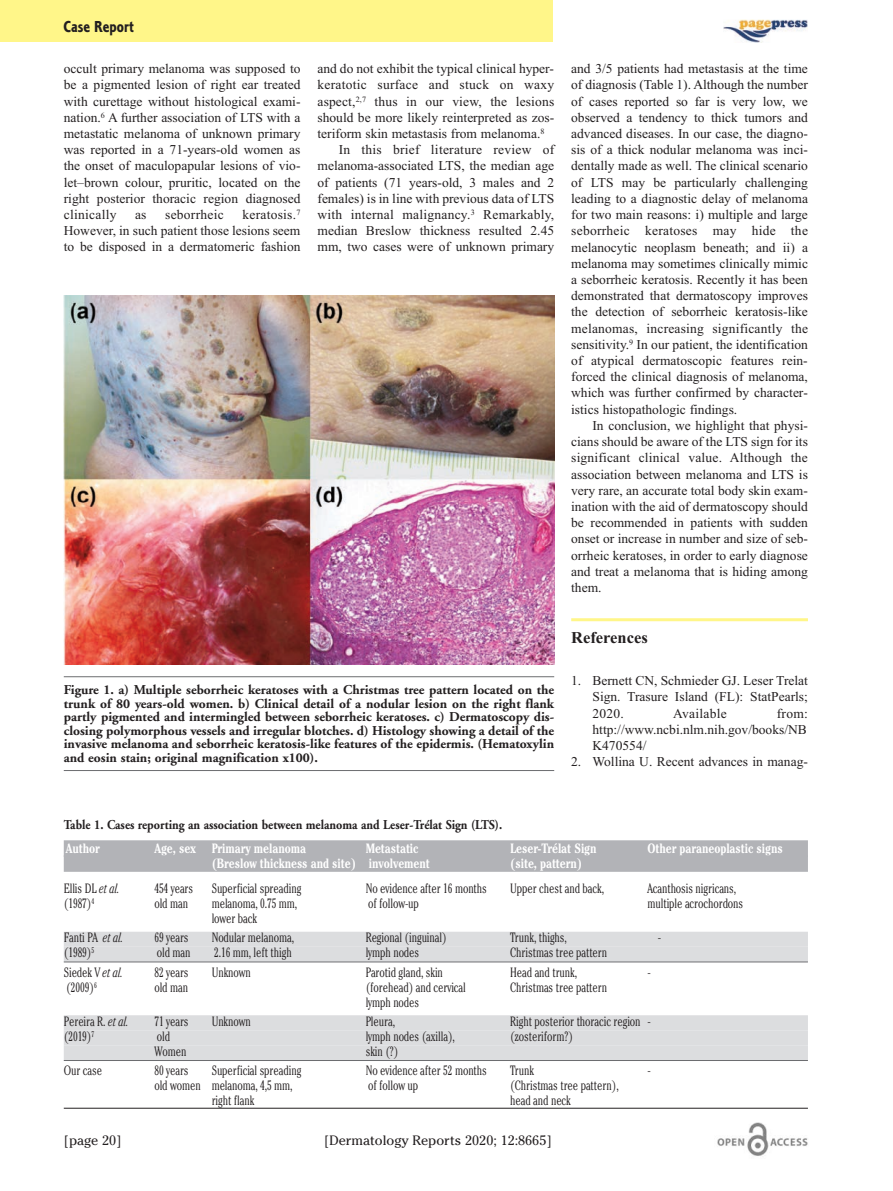
<style>
.page{position:relative;width:893px;height:1191px;background:#fff}
.page>*{position:absolute;margin:0;border:0;box-sizing:border-box;transform-origin:0 0}
.t1{font:700 16.5px "Times New Roman";color:#231f20}
.t2{font:16.5px "Corinthian Bold Condensed Plain";color:#231f20}
.t3{font:13.5px/16.2px "Times New Roman";color:#231f20;text-align:justify}
.t4{font:300 condensed 13.5px "Cheltenham";letter-spacing:-.01em;color:#231f20;scale:.9 1}
.t5{font:700 13.5px/13.5px "Adobe Garamond";color:#231f20;text-align:justify}
.t6{font:700 condensed 13.5px "Cheltenham";letter-spacing:-.01em;color:#fff;scale:.9 1}
.t7{font:13.5px "Times New Roman";letter-spacing:.02em;color:#231f20}
.t8{font:700 13.5px "Adobe Garamond";color:#231f20;scale:.9 1}
.t9{font:13.5px "Cheltenham";color:#231f20}
.s1{font-style:italic}
</style>
<div class="page">
<hr style="left:571px;top:618px;width:237px;height:3px;background:#fff689">
<div style="left:0;top:0;width:553px;height:42px;background:#fff689"></div>
<img style="left:717px;top:1123px;width:91px;height:33px">
<img style="left:723px;top:19px;width:84px;height:24px">
<div style="left:64px;top:840px;width:744px;height:16px;background:#b2b3b7"></div>
<div style="left:64px;top:855px;width:744px;height:16px;background:#b2b3b7"></div>
<div style="left:64px;top:931px;width:744px;height:15px;background:#dcdddf"></div>
<div style="left:64px;top:946px;width:744px;height:15px;background:#dcdddf"></div>
<hr style="left:64px;top:961px;width:744px;height:1px;background:#6c6d70">
<div style="left:64px;top:1015px;width:744px;height:15px;background:#dcdddf"></div>
<div style="left:64px;top:1030px;width:744px;height:15px;background:#dcdddf"></div>
<div style="left:64px;top:1045px;width:744px;height:15px;background:#dcdddf"></div>
<hr style="left:64px;top:1060px;width:744px;height:1px;background:#6c6d70">
<hr style="left:64px;top:1108px;width:744px;height:1px;background:#231f20">
<hr style="left:64px;top:676px;width:490px;height:1px;background:#6c6d70">
<hr style="left:64px;top:770px;width:490px;height:1px;background:#6c6d70">
<img style="left:64px;top:295px;width:490px;height:369px">
<p class="t2" style="left:63px;top:21px;width:72px">Case Report</p>
<p class="t3" style="left:64px;top:60px;width:238px">occult primary melanoma was supposed to be a pigmented lesion of right ear treated with curettage without histological exami&shy;nation.<sup>6</sup> A further association of LTS with a metastatic melanoma of unknown primary was reported in a 71-years-old women as the onset of maculopapular lesions of vio&shy;let–brown colour, pruritic, located on the right posterior thoracic region diagnosed clinically</p>
<p class="t3" style="left:64px;top:206px;width:238px;text-indent:179px">keratosis.<sup>7<br></sup>However, in such patient those lesions seem to be disposed in a dermatomeric fashion</p>
<p class="t3" style="left:135px;top:206px;width:13px">as</p>
<p class="t7" style="left:165px;top:206px;width:60px">seborrheic</p>
<p class="t3" style="left:317px;top:60px;width:238px">and do not exhibit the typical clinical hyper-</p>
<p class="t7" style="left:317px;top:77px;width:238px">keratotic surface and stuck on waxy</p>
<p class="t3" style="left:317px;top:93px;width:238px">aspect,<sup>2,7</sup> thus in our view, the lesions</p>
<p class="t3" style="left:317px;top:109px;width:238px">should be more likely reinterpreted as zos-</p>
<p class="t3" style="left:317px;top:125px;width:228px">teriform skin metastasis from melanoma.<sup>8</sup></p>
<p class="t7" style="left:339px;top:142px;width:217px">In this brief literature review of</p>
<p class="t3" style="left:317px;top:158px;width:238px">melanoma-associated LTS, the median age</p>
<p class="t3" style="left:317px;top:174px;width:238px">of patients (71 years-old, 3 males and 2</p>
<p class="t3" style="left:317px;top:190px;width:238px">females) is in line with previous data of LTS</p>
<p class="t7" style="left:317px;top:206px;width:238px">with internal malignancy.<sup>3</sup> Remarkably,</p>
<p class="t3" style="left:317px;top:222px;width:238px">median Breslow thickness resulted 2.45</p>
<p class="t3" style="left:317px;top:239px;width:238px">mm, two cases were of unknown primary</p>
<p class="t5" style="left:64px;top:684px;width:492px">Figure 1. a) Multiple seborrheic keratoses with a Christmas tree pattern located on the trunk of 80 years-old women. b) Clinical detail of a nodular lesion on the right flank partly pigmented and intermingled between seborrheic keratoses. c) Dermatoscopy dis&shy;closing polymorphous vessels and irregular blotches. d) Histology showing a detail of the invasive melanoma and seborrheic keratosis-like features of the epidermis. (Hematoxylin and eosin stain; original magnification x100).</p>
<p class="t3" style="left:571px;top:60px;width:238px">and 3/5 patients had metastasis at the time of diagnosis (Table 1). Although the number of cases reported so far is very low, we observed a tendency to thick tumors and advanced diseases. In our case, the diagno&shy;sis of a thick nodular melanoma was inci&shy;dentally made as well. The clinical scenario of LTS may be particularly challenging leading to a diagnostic delay of melanoma for two main reasons: i) multiple and large seborrheic keratoses may hide the melanocytic neoplasm beneath; and ii) a melanoma may sometimes clinically mimic a seborrheic keratosis. Recently it has been demonstrated that dermatoscopy improves the detection of seborrheic keratosis-like melanomas, increasing significantly the sensitivity.<sup>9</sup> In our patient, the identification of atypical dermatoscopic features rein&shy;forced the clinical diagnosis of melanoma, which was further confirmed by character&shy;istics histopathologic findings.</p>
<p class="t3" style="left:571px;top:417px;width:238px;text-indent:21px">In conclusion, we highlight that physi&shy;cians should be aware of the LTS sign for its significant clinical value. Although the association between melanoma and LTS is very rare, an accurate total body skin exam&shy;ination with the aid of dermatoscopy should be recommended in patients with sudden onset or increase in number and size of seb&shy;orrheic keratoses, in order to early diagnose and treat a melanoma that is hiding among them.</p>
<p class="t1" style="left:571px;top:627px;width:78px">References</p>
<p class="t3" style="left:592px;top:672px;width:217px;text-indent:-21px">1. Bernett CN, Schmieder GJ. Leser Trelat Sign. Trasure Island (FL): StatPearls; 2020.</p>
<p class="t7" style="left:673px;top:705px;width:55px">Available</p>
<p class="t3" style="left:592px;top:705px;width:217px;text-indent:184px">from: http://www.ncbi.nlm.nih.gov/books/NB K470554/</p>
<p class="t3" style="left:571px;top:753px;width:238px">2. Wollina U. Recent advances in manag-</p>
<p class="t8" style="left:64px;top:819px;width:489px">Table 1. Cases reporting an association between melanoma and Leser-Trélat Sign (LTS).</p>
<p class="t6" style="left:66px;top:843px;width:39px">Author</p>
<p class="t6" style="left:154px;top:843px;width:170px">Age, sex Primary melanoma</p>
<p class="t6" style="left:366px;top:843px;width:60px">Metastatic</p>
<p class="t6" style="left:510px;top:843px;width:98px">Leser-Trélat Sign</p>
<p class="t6" style="left:647px;top:843px;width:152px">Other paraneoplastic signs</p>
<p class="t6" style="left:212px;top:858px;width:244px">(Breslow thickness and site) involvement</p>
<p class="t6" style="left:510px;top:858px;width:81px">(site, pattern)</p>
<p class="t4" style="left:64px;top:883px;width:64px">Ellis DL <span class="s1">et al.</span></p>
<p class="t4" style="left:154px;top:883px;width:45px">454 years</p>
<p class="t4" style="left:212px;top:883px;width:101px">Superficial spreading</p>
<p class="t4" style="left:366px;top:883px;width:136px">No evidence after 16 months</p>
<p class="t4" style="left:510px;top:883px;width:106px">Upper chest and back,</p>
<p class="t4" style="left:647px;top:883px;width:100px">Acanthosis nigricans,</p>
<p class="t4" style="left:64px;top:898px;width:36px">(1987)<sup>4</sup></p>
<p class="t4" style="left:154px;top:898px;width:39px">old man</p>
<p class="t4" style="left:212px;top:898px;width:97px">melanoma, 0.75 mm,</p>
<p class="t4" style="left:368px;top:898px;width:58px">of follow-up</p>
<p class="t4" style="left:647px;top:898px;width:108px">multiple acrochordons</p>
<p class="t4" style="left:212px;top:913px;width:52px">lower back</p>
<p class="t4" style="left:64px;top:933px;width:68px">Fanti PA <span class="s1">et al.</span></p>
<p class="t4" style="left:154px;top:933px;width:40px">69 years</p>
<p class="t4" style="left:212px;top:933px;width:93px">Nodular melanoma,</p>
<p class="t4" style="left:366px;top:933px;width:92px">Regional (inguinal)</p>
<p class="t4" style="left:510px;top:933px;width:64px">Trunk, thighs,</p>
<p class="t4" style="left:658px;top:933px;width:5px">-</p>
<p class="t4" style="left:64px;top:948px;width:36px">(1989)<sup>5</sup></p>
<p class="t4" style="left:157px;top:948px;width:39px">old man</p>
<p class="t4" style="left:214px;top:948px;width:88px">2.16 mm, left thigh</p>
<p class="t4" style="left:366px;top:948px;width:61px">lymph nodes</p>
<p class="t4" style="left:510px;top:948px;width:109px">Christmas tree pattern</p>
<p class="t4" style="left:64px;top:967px;width:68px">Siedek V <span class="s1">et al.</span></p>
<p class="t4" style="left:154px;top:967px;width:40px">82 years</p>
<p class="t4" style="left:212px;top:967px;width:45px">Unknown</p>
<p class="t4" style="left:366px;top:967px;width:87px">Parotid gland, skin</p>
<p class="t4" style="left:510px;top:967px;width:76px">Head and trunk,</p>
<p class="t4" style="left:648px;top:967px;width:5px">-</p>
<p class="t4" style="left:66px;top:982px;width:36px">(2009)<sup>6</sup></p>
<p class="t4" style="left:154px;top:982px;width:39px">old man</p>
<p class="t4" style="left:366px;top:982px;width:113px">(forehead) and cervical</p>
<p class="t4" style="left:510px;top:982px;width:109px">Christmas tree pattern</p>
<p class="t4" style="left:366px;top:997px;width:61px">lymph nodes</p>
<p class="t4" style="left:64px;top:1016px;width:74px">Pereira R. <span class="s1">et al.</span></p>
<p class="t4" style="left:154px;top:1016px;width:40px">71 years</p>
<p class="t4" style="left:212px;top:1016px;width:45px">Unknown</p>
<p class="t4" style="left:366px;top:1016px;width:34px">Pleura,</p>
<p class="t4" style="left:510px;top:1016px;width:158px">Right posterior thoracic region -</p>
<p class="t4" style="left:64px;top:1031px;width:36px">(2019)<sup>7</sup></p>
<p class="t4" style="left:157px;top:1031px;width:16px">old</p>
<p class="t4" style="left:366px;top:1031px;width:101px">lymph nodes (axilla),</p>
<p class="t4" style="left:510px;top:1031px;width:71px">(zosteriform?)</p>
<p class="t4" style="left:154px;top:1046px;width:37px">Women</p>
<p class="t4" style="left:366px;top:1046px;width:38px">skin (?)</p>
<p class="t4" style="left:64px;top:1065px;width:44px">Our case</p>
<p class="t4" style="left:154px;top:1065px;width:40px">80 years</p>
<p class="t4" style="left:212px;top:1065px;width:101px">Superficial spreading</p>
<p class="t4" style="left:366px;top:1065px;width:136px">No evidence after 52 months</p>
<p class="t4" style="left:510px;top:1065px;width:28px">Trunk</p>
<p class="t4" style="left:647px;top:1065px;width:5px">-</p>
<p class="t4" style="left:154px;top:1080px;width:155px">old women melanoma, 4,5 mm,</p>
<p class="t4" style="left:368px;top:1080px;width:57px">of follow up</p>
<p class="t4" style="left:510px;top:1080px;width:122px">(Christmas tree pattern),</p>
<p class="t4" style="left:212px;top:1095px;width:49px">right flank</p>
<p class="t4" style="left:510px;top:1095px;width:69px">head and neck</p>
<p class="t9" style="left:64px;top:1132px;width:59px">[page 20]</p>
<p class="t9" style="left:324px;top:1132px;width:229px">[Dermatology Reports 2020; 12:8665]</p>
</div>
